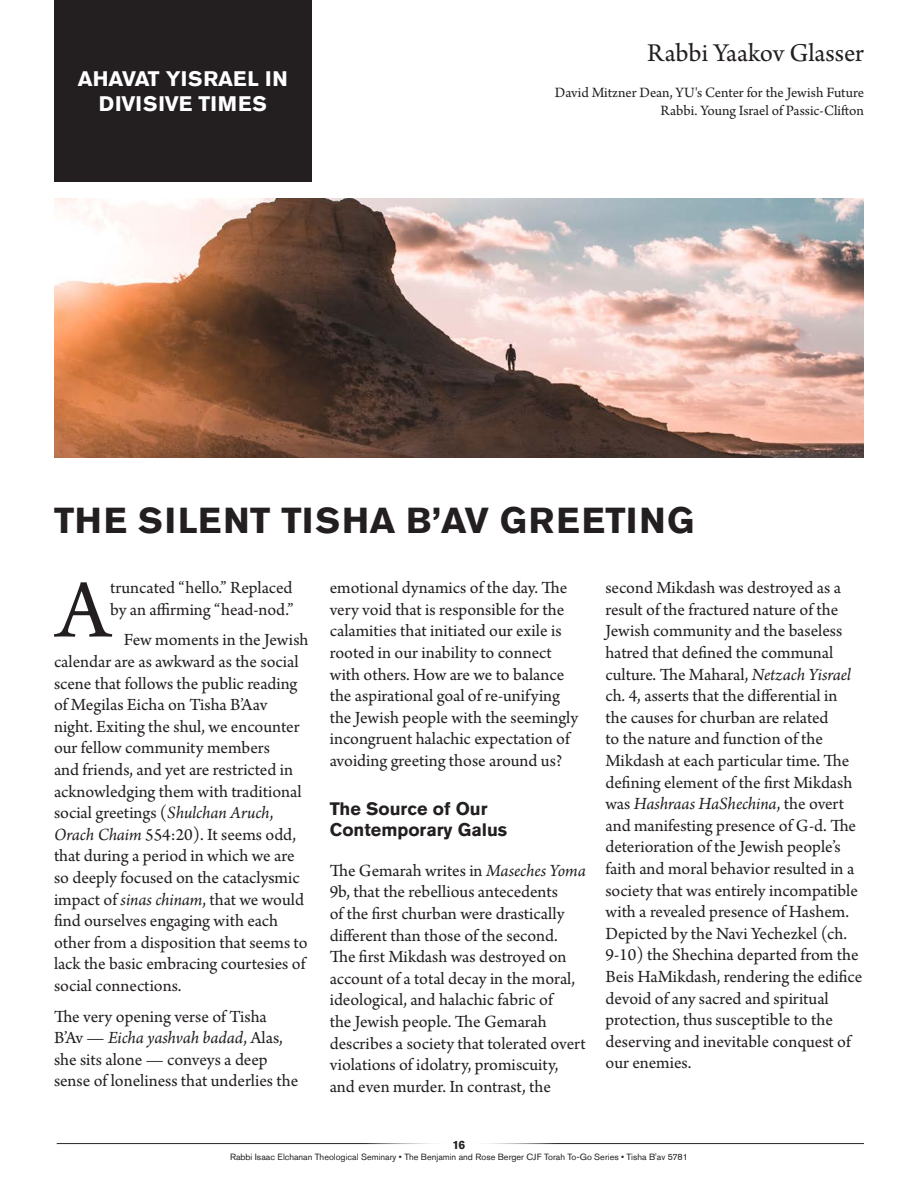
<style>
.page{position:relative;width:918px;height:1188px;background:#fff}
.page>*{position:absolute;margin:0;border:0;box-sizing:border-box;transform-origin:0 0}
.Opening_Paragraph{font:87.9px "Arno Pro";color:#231f20}
.Article_Title{font:700 36px "Akzidenz Grotesk Std";letter-spacing:.055em;color:#231f20}
.Endnotes{font:27px "Arno Pro";letter-spacing:-.005em;color:#231f20}
.t1{font:700 21px/25.2px "Akzidenz Grotesk Std";color:#fff;text-align:center}
.Paragraph{font:18px/21.6px "Arno Pro";color:#231f20}
.Opening_Paragraph-2{font:18px/21.6px "Arno Pro";letter-spacing:-.005em;color:#231f20}
.Subtitle{font:700 18px/21.6px "Akzidenz Grotesk Std";color:#231f20}
.Endnotes-2{font:15px "Arno Pro";color:#231f20}
.t2{font:700 12px "Akzidenz Grotesk Std";color:#231f20}
.t3{font:9px "Akzidenz Grotesk Std";color:#231f20}
.s1{font-style:italic}
</style>
<div class="page">
<hr style="left:465px;top:1143px;width:399px;height:1px;background:#231f20">
<hr style="left:57px;top:1143px;width:398px;height:1px;background:#231f20">
<div style="left:54px;top:0;width:258px;height:181px;background:#231f20"></div>
<img style="left:54px;top:199px;width:810px;height:259px">
<p class="t1" style="left:78px;top:66px;width:212px">AHAVAT YISRAEL IN<br>DIVISIVE TIMES</p>
<p class="Endnotes" style="left:647px;top:37px;width:218px">Rabbi Yaakov Glasser</p>
<p class="Endnotes-2" style="left:555px;top:84px;width:311px">David Mitzner Dean, YU's Center for the Jewish Future</p>
<p class="Endnotes-2" style="left:660px;top:102px;width:205px">Rabbi. Young Israel of Passic-Clifton</p>
<p class="Article_Title" style="left:54px;top:499px;width:642px">THE SILENT TISHA B’AV GREETING</p>
<p class="Opening_Paragraph-2" style="left:110px;top:578px;width:185px">truncated “hello.” Replaced by an affirming “head-nod.”</p>
<p class="Paragraph" style="left:54px;top:630px;width:256px;text-indent:70px">Few moments in the Jewish calendar are as awkward as the social scene that follows the public reading of Megilas Eicha on Tisha B’Aav night. Exiting the shul, we encounter our fellow community members<br>and friends, and yet are restricted in acknowledging them with traditional social greetings (<span class="s1">Shulchan Aruch</span>, <span class="s1">Orach Chaim</span> 554:20). It seems odd, that during a period in which we are so deeply focused on the cataclysmic impact of <span class="s1">sinas chinam</span>, that we would find ourselves engaging with each other from a disposition that seems to lack the basic embracing courtesies of social connections.</p>
<p class="Paragraph" style="left:54px;top:1006px;width:246px">The very opening verse of Tisha B’Av — <span class="s1">Eicha yashvah badad</span>, Alas, she sits alone — conveys a deep sense of loneliness that underlies the</p>
<p class="Opening_Paragraph" style="left:56px;top:560px;width:55px">A</p>
<p class="Paragraph" style="left:330px;top:578px;width:250px">emotional dynamics of the day. The very void that is responsible for the calamities that initiated our exile is rooted in our inability to connect with others. How are we to balance the aspirational goal of re-unifying the Jewish people with the seemingly incongruent halachic expectation of avoiding greeting those around us?</p>
<p class="Subtitle" style="left:330px;top:798px;width:179px">The Source of Our<br>Contemporary Galus</p>
<p class="Paragraph" style="left:330px;top:861px;width:258px">The Gemarah writes in <span class="s1">Maseches Yoma </span>9b, that the rebellious antecedents<br>of the first churban were drastically different than those of the second.<br>The first Mikdash was destroyed on account of a total decay in the moral, ideological, and halachic fabric of<br>the Jewish people. The Gemarah describes a society that tolerated overt violations of idolatry, promiscuity, and even murder. In contrast, the</p>
<p class="Paragraph" style="left:605px;top:578px;width:258px">second Mikdash was destroyed as a result of the fractured nature of the Jewish community and the baseless hatred that defined the communal culture. The Maharal, <span class="s1">Netzach Yisrael </span>ch. 4, asserts that the differential in the causes for churban are related<br>to the nature and function of the Mikdash at each particular time. The defining element of the first Mikdash was <span class="s1">Hashraas HaShechina</span>, the overt and manifesting presence of G-d. The deterioration of the Jewish people’s faith and moral behavior resulted in a society that was entirely incompatible with a revealed presence of Hashem.<br>Depicted by the Navi Yechezkel (ch.<br>9-10) the Shechina departed from the Beis HaMikdash, rendering the edifice devoid of any sacred and spiritual protection, thus susceptible to the deserving and inevitable conquest of our enemies.</p>
<p class="t2" style="left:453px;top:1138px;width:14px">16</p>
<p class="t3" style="left:230px;top:1151px;width:459px">Rabbi Isaac Elchanan Theological Seminary • The Benjamin and Rose Berger CJF Torah To-Go Series • Tisha B'av 5781</p>
</div>
